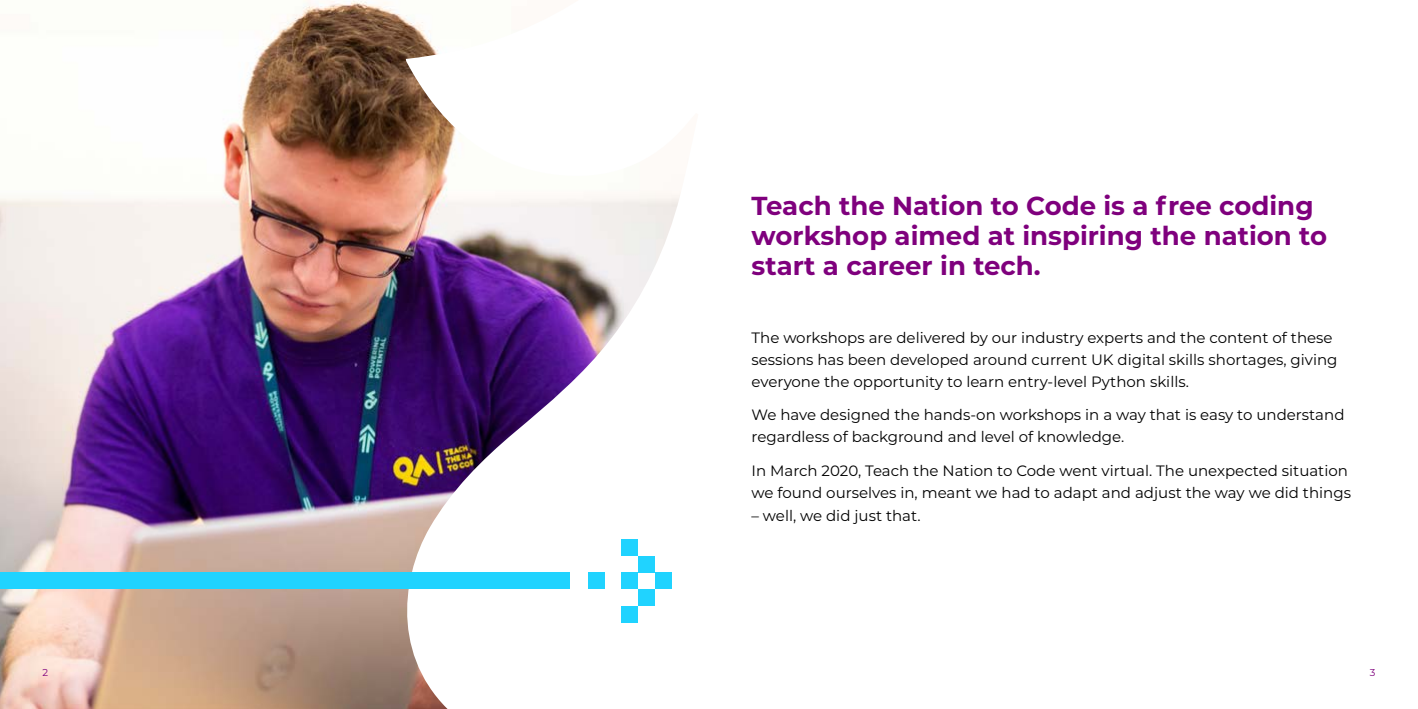
<style>
.page{position:relative;width:1418px;height:709px;background:#fff}
.page>*{position:absolute;margin:0;border:0;box-sizing:border-box;transform-origin:0 0}
.t1{font:700 26px/30px "Montserrat";color:#7f007d}
.t2{font:15px/22px "Montserrat";color:#000}
.t3{font:10px "Montserrat";color:#7f007d}
</style>
<div class="page">
<img style="left:0;top:0;width:392px;height:709px">
<svg style="left:392px;top:9px;width:289px;height:700px"></svg>
<div style="left:0;top:572px;width:569px;height:17px;background:#20d3ff"></div>
<div style="left:654px;top:572px;width:17px;height:17px;background:#20d3ff"></div>
<div style="left:621px;top:572px;width:17px;height:17px;background:#20d3ff"></div>
<div style="left:588px;top:572px;width:17px;height:17px;background:#20d3ff"></div>
<div style="left:621px;top:606px;width:17px;height:16px;background:#20d3ff"></div>
<div style="left:621px;top:539px;width:17px;height:17px;background:#20d3ff"></div>
<div style="left:638px;top:556px;width:16px;height:16px;background:#20d3ff"></div>
<div style="left:638px;top:589px;width:16px;height:17px;background:#20d3ff"></div>
<h1 class="t1" style="left:751px;top:190px;width:577px">Teach the Nation to Code is a free coding workshop aimed at inspiring the nation to start a career in tech.</h1>
<p class="t2" style="left:751px;top:326px;width:587px">The workshops are delivered by our industry experts and the content of these sessions has been developed around current UK digital skills shortages, giving everyone the opportunity to learn entry-level Python skills.</p>
<p class="t2" style="left:751px;top:403px;width:594px">We have designed the hands-on workshops in a way that is easy to understand regardless of background and level of knowledge.</p>
<p class="t2" style="left:751px;top:459px;width:601px">In March 2020, Teach the Nation to Code went virtual. The unexpected situation we found ourselves in, meant we had to adapt and adjust the way we did things</p>
<p class="t2" style="left:751px;top:504px;width:170px">– well, we did just that.</p>
<p class="t3" style="left:43px;top:665px;width:7px">2</p>
<p class="t3" style="left:1369px;top:665px;width:7px">3</p>
</div>
